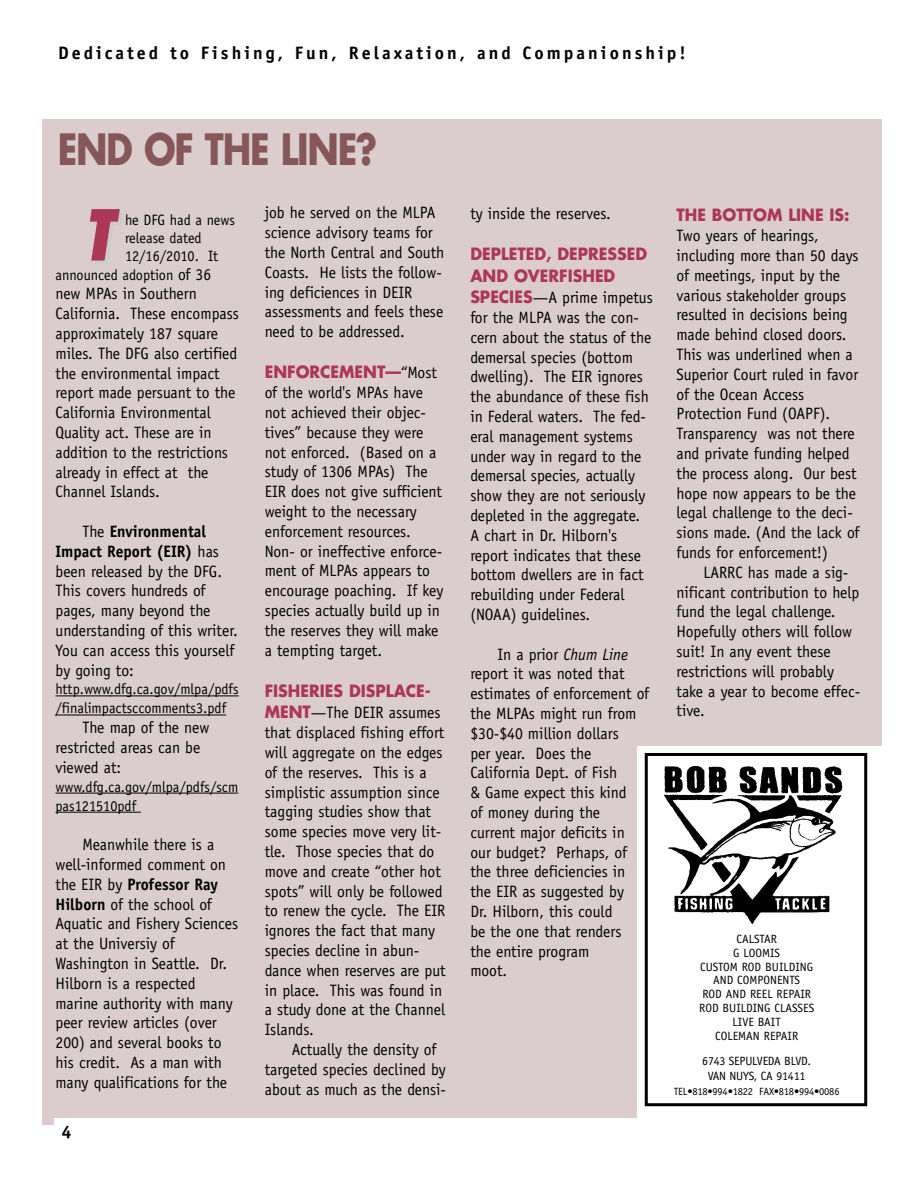
<style>
.page{position:relative;width:918px;height:1188px;background:#fff}
.page>*{position:absolute;margin:0;border:0;box-sizing:border-box;transform-origin:0 0}
.t1{font:italic 800 condensed 68.25px "Futura";color:#ac3756;scale:.95 1}
.t2{font:700 42px "Futura";letter-spacing:-.035em;color:#865758;scale:.85 1}
.t3{font:700 18px "Officina Sans";letter-spacing:.165em;color:#000}
.t4{font:16.5px/19.8px "Officina Sans";color:#000;scale:.95 1}
.t5{font:700 16.5px/21.5px "Futura";color:#ac3756;scale:.95 1}
.t6{font:15px/19px "Officina Sans";color:#000;scale:.95 1}
.t7{font:12px/13.8px "Officina Sans";color:#000;text-align:center}
.t8{font:12px/15px "Officina Sans";letter-spacing:-.02em;color:#000;text-align:center}
.t9{font:10.5px "Officina Sans";letter-spacing:-.02em;color:#000}
.s1{font-size:16.5px}
.s2{font-weight:700}
.s3{font-family:"Officina Sans";font-weight:400;color:#000}
.s4{font-family:"Futura";font-weight:700;color:#ac3756}
.s5{font-style:italic}
</style>
<div class="page">
<div style="left:42px;top:119px;width:840px;height:1006px;background:#dbcdcd"></div>
<div style="left:637px;top:747px;width:259px;height:384px;background:#fff"></div>
<div style="left:54px;top:1118px;width:813px;height:38px;background:#fff"></div>
<hr style="left:63px;top:696px;width:48px;height:1px;background:#000">
<svg style="left:110px;top:696px;width:15px;height:1px"></svg>
<hr style="left:125px;top:696px;width:36px;height:1px;background:#000">
<hr style="left:161px;top:696px;width:78px;height:1px;background:#000">
<svg style="left:56px;top:715px;width:21px;height:1px"></svg>
<hr style="left:77px;top:715px;width:95px;height:1px;background:#000">
<svg style="left:172px;top:715px;width:14px;height:1px"></svg>
<hr style="left:186px;top:715px;width:40px;height:1px;background:#000">
<svg style="left:56px;top:793px;width:41px;height:1px"></svg>
<hr style="left:97px;top:793px;width:35px;height:1px;background:#000">
<hr style="left:132px;top:793px;width:106px;height:1px;background:#000">
<hr style="left:56px;top:812px;width:85px;height:1px;background:#000">
<div style="left:645px;top:753px;width:222px;height:353px;border:3px solid #000"></div>
<img style="left:663px;top:766px;width:180px;height:158px">
<p class="t3" style="left:58px;top:46px;width:629px">Dedicated to Fishing, Fun, Relaxation, and Companionship!</p>
<h2 class="t2" style="left:58px;top:130px;width:378px">END OF THE LINE?</h2>
<h1 class="t1" style="left:82px;top:206px;width:34px">T</h1>
<p class="t6" style="left:125px;top:211px;width:117px">he DFG had a news</p>
<p class="t6" style="left:125px;top:229px;width:82px">release dated</p>
<p class="t6" style="left:125px;top:247px;width:100px">12/16/2010. It</p>
<p class="t6" style="left:55px;top:266px;width:166px">announced adoption <span class="s1">of 36</span></p>
<p class="t4" style="left:55px;top:285px;width:195px">new MPAs in Southern<br>California. These encompass approximately 187 square miles. The DFG also certified the environmental impact report made persuant to the<br>California Environmental<br>Quality act. These are in addition to the restrictions already in effect at the<br>Channel Islands.</p>
<p class="t4" style="left:55px;top:523px;width:193px;text-indent:27px">The <span class="s2">Environmental<br>Impact Report (EIR)</span> has been released by the DFG.<br>This covers hundreds of pages, many beyond the understanding of this writer.<br>You can access this yourself by going to:</p>
<p class="t6" style="left:56px;top:681px;width:194px">http.www.dfg.ca.gov/mlpa/pdfs /finalimpactsccomments3.pdf</p>
<p class="t4" style="left:55px;top:719px;width:163px;text-indent:27px">The map of the new restricted areas can be viewed at:</p>
<p class="t6" style="left:56px;top:778px;width:194px">www.dfg.ca.gov/mlpa/pdfs/scm pas121510pdf</p>
<p class="t4" style="left:55px;top:836px;width:194px;text-indent:27px">Meanwhile there is a well-informed comment on the EIR by <span class="s2">Professor Ray<br>Hilborn</span> of the school of<br>Aquatic and Fishery Sciences at the Universiy of<br>Washington in Seattle. Dr.<br>Hilborn is a respected marine authority with many peer review articles (over<br>200) and several books to his credit. As a man with many qualifications for the</p>
<p class="t3" style="left:62px;top:1125px;width:12px">4</p>
<p class="t4" style="left:265px;top:204px;width:191px">job he served on the MLPA science advisory teams for the North Central and South<br>Coasts. He lists the follow&shy;ing deficiences in DEIR assessments and feels these need to be addressed.</p>
<p class="t5" style="left:265px;top:363px;width:183px">ENFORCEMENT—<span class="s3">“Most</span></p>
<p class="t4" style="left:265px;top:384px;width:190px">of the world's MPAs have not achieved their objec&shy;tives” because they were not enforced. (Based on a study of 1306 MPAs) The<br>EIR does not give sufficient weight to the necessary enforcement resources.<br>Non- or ineffective enforce&shy;ment of MLPAs appears to encourage poaching. If key species actually build up in the reserves they will make a tempting target.</p>
<p class="t5" style="left:265px;top:682px;width:177px">FISHERIES DISPLACE-</p>
<p class="t4" style="left:265px;top:704px;width:192px"><span class="s4">MENT</span>—The DEIR assumes that displaced fishing effort will aggregate on the edges of the reserves. This is a simplistic assumption since tagging studies show that some species move very lit&shy;tle. Those species that do move and create “other hot spots” will only be followed to renew the cycle. The EIR ignores the fact that many species decline in abun&shy;dance when reserves are put in place. This was found in a study done at the Channel<br>Islands.</p>
<p class="t4" style="left:265px;top:1041px;width:192px;text-indent:27px">Actually the density of targeted species declined by about as much as the densi-</p>
<p class="t4" style="left:470px;top:205px;width:149px">ty inside the reserves.</p>
<p class="t5" style="left:470px;top:245px;width:188px">DEPLETED, DEPRESSED<br>AND OVERFISHED</p>
<p class="t4" style="left:470px;top:289px;width:194px"><span class="s4">SPECIES</span>—A prime impetus for the MLPA was the con&shy;cern about the status of the demersal species (bottom dwelling). The EIR ignores the abundance of these fish in Federal waters. The fed&shy;eral management systems under way in regard to the demersal species, actually show they are not seriously depleted in the aggregate.<br>A chart in Dr. Hilborn's report indicates that these bottom dwellers are in fact rebuilding under Federal (NOAA) guidelines.</p>
<p class="t4" style="left:470px;top:645px;width:190px;text-indent:27px">In a prior <span class="s5">Chum Line </span>report it was noted that estimates of enforcement of the MLPAs might run from $30-$40 million dollars<br>per year. Does the<br>California Dept. of Fish<br>&amp; Game expect this kind<br>of money during the<br>current major deficits in our budget? Perhaps, of the three deficiencies in the EIR as suggested by<br>Dr. Hilborn, this could<br>be the one that renders<br>the entire program<br>moot.</p>
<p class="t5" style="left:676px;top:206px;width:184px">THE BOTTOM LINE IS:</p>
<p class="t4" style="left:676px;top:227px;width:194px">Two years of hearings, including more than 50 days of meetings, input by the various stakeholder groups resulted in decisions being made behind closed doors.<br>This was underlined when a<br>Superior Court ruled in favor of the Ocean Access<br>Protection Fund (OAPF).<br>Transparency was not there and private funding helped the process along. Our best hope now appears to be the legal challenge to the deci&shy;sions made. (And the lack of funds for enforcement!)</p>
<p class="t4" style="left:676px;top:564px;width:195px;text-indent:27px">LARRC has made a sig&shy;nificant contribution to help fund the legal challenge.<br>Hopefully others will follow suit! In any event these restrictions will probably take a year to become effec&shy;tive.</p>
<p class="t7" style="left:699px;top:933px;width:117px">CALSTAR<br>G LOOMIS<br>CUSTOM ROD BUILDING<br>AND COMPONENTS<br>ROD AND REEL REPAIR<br>ROD BUILDING CLASSES<br>LIVE BAIT<br>COLEMAN REPAIR</p>
<p class="t8" style="left:702px;top:1055px;width:110px">6743 SEPULVEDA BLVD.<br>VAN NUYS, CA 91411</p>
<p class="t9" style="left:674px;top:1088px;width:167px">TEL•818•994•1822 FAX•818•994•0086</p>
</div>
